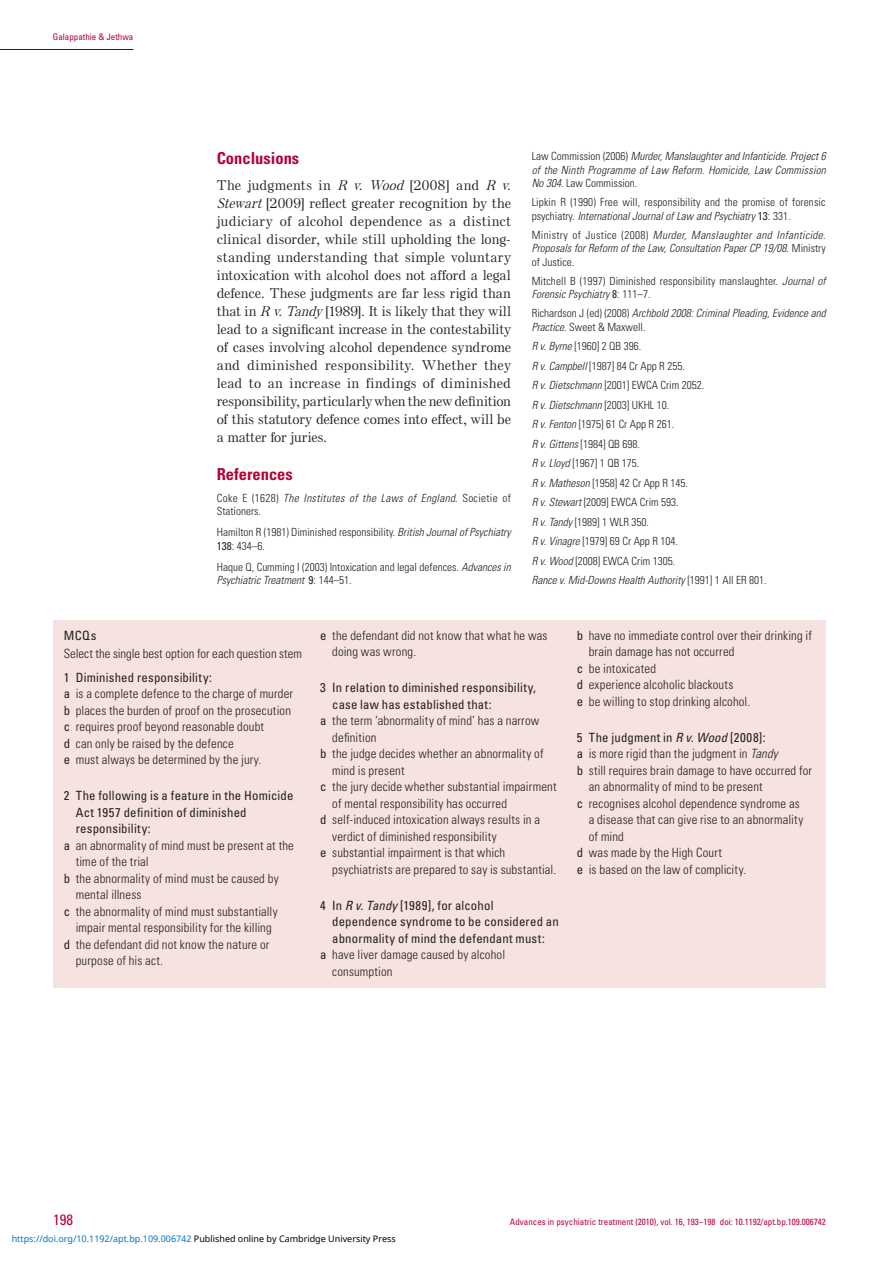
<style>
.page{position:relative;width:893px;height:1263px;background:#fff}
.page>*{position:absolute;margin:0;border:0;box-sizing:border-box;transform-origin:0 0}
.subhead_1{font:700 condensed 16.5px "Univers LT Std";color:#b30437}
.t1{font:condensed 15px "Univers LT Std";color:#b30437}
._1st_para{font:500 13.5px/18px "Else NPL Std";letter-spacing:.025em;color:#231f20}
.MCQ_options{font:300 condensed 12.75px/16.5px "Univers LT Std";letter-spacing:.015em;color:#231f20}
.MCQ_question{font:condensed 12.75px/16.5px "Univers LT Std";letter-spacing:.015em;color:#231f20}
.MCQ_explanation{font:300 condensed 12.75px "Univers LT Std";color:#231f20}
.MCQ_first_question{font:condensed 12.75px "Univers LT Std";letter-spacing:.015em;color:#231f20}
.MCQ_word{font:condensed 12.75px "Univers LT Std";color:#231f20}
.References_journal{font:300 condensed 11.25px/13.5px "Univers LT Std";letter-spacing:.01em;color:#231f20}
.References_law_repor{font:300 condensed 11.25px "Univers LT Std";color:#231f20}
.References_book_2_fu{font:italic 300 condensed 11.25px/13.5px "Univers LT Std";letter-spacing:.015em;color:#231f20;text-align:justify}
.References_book{font:italic 300 condensed 11.25px/13.5px "Univers LT Std";color:#231f20}
.References_law_repor-2{font:italic 300 condensed 11.25px "Univers LT Std";color:#231f20}
.References_book-2{font:300 condensed 11.25px/13.5px "Univers LT Std";color:#231f20}
.t2{font:condensed 9px "Univers LT Std";color:#b30437}
.t3{font:9px "Noto Sans";color:#0172cf}
.s1{font-style:italic}
.s2{font-weight:400}
.s3{font-style:normal}
.s4{color:#000}
</style>
<div class="page">
<hr style="left:0;top:49px;width:133px;height:1px;background:#231f20">
<div style="left:53px;top:620px;width:773px;height:367px;background:#f6e2df"></div>
<p class="t2" style="left:53px;top:31px;width:82px">Galappathie &amp; Jethwa</p>
<p class="subhead_1" style="left:217px;top:148px;width:84px">Conclusions</p>
<p class="_1st_para" style="left:217px;top:176px;width:300px">The judgments in <span class="s1">R v. Wood</span> [2008] and <span class="s1">R v.<br>Stewart</span>[2009] reflect greater recognition by the judiciary of alcohol dependence as a distinct clinical disorder, while still upholding the long&shy;standing understanding that simple voluntary intoxication with alcohol does not afford a legal defence. These judgments are far less rigid than that in <span class="s1">R v.Tandy</span>[1989]. It is likely that they will lead to a significant increase in the contestability of cases involving alcohol dependence syndrome and diminished responsibility. Whether they lead to an increase in findings of diminished responsibility, particularly when the new definition of this statutory defence comes into effect, will be a matter for juries.</p>
<p class="subhead_1" style="left:217px;top:464px;width:78px">References</p>
<p class="References_book-2" style="left:217px;top:491px;width:296px">Coke E (1628) <span class="s1">The Institutes of the Laws of England</span>. Societie of<br>Stationers.</p>
<p class="References_journal" style="left:217px;top:525px;width:296px">Hamilton R (1981) Diminished responsibility. <span class="s1">British Journal of Psychiatry<br></span><span class="s2">138</span>: 434–6.</p>
<p class="References_journal" style="left:217px;top:560px;width:295px">Haque Q, Cumming I (2003) Intoxication and legal defences. <span class="s1">Advances in<br>Psychiatric Treatment</span> <span class="s2">9</span>: 144–51.</p>
<p class="References_book_2_fu" style="left:532px;top:150px;width:296px"><span class="s3">Law Commission (2006)</span> Murder, Manslaughter and Infanticide. Project 6 of the Ninth Programme of Law Reform. Homicide, Law Commission No 304. <span class="s3">Law Commission.</span></p>
<p class="References_journal" style="left:532px;top:195px;width:295px">Lipkin R (1990) Free will, responsibility and the promise of forensic psychiatry. <span class="s1">International Journal of Law and Psychiatry</span> <span class="s2">13</span>: 331.</p>
<p class="References_book_2_fu" style="left:532px;top:228px;width:295px"><span class="s3">Ministry of Justice (2008)</span> Murder, Manslaughter and Infanticide.<br>Proposals for Reform of the Law, Consultation Paper CP 19/08<span class="s3">. Ministry of Justice.</span></p>
<p class="References_journal" style="left:532px;top:274px;width:295px">Mitchell B (1997) Diminished responsibility manslaughter. <span class="s1">Journal of<br>Forensic Psychiatry</span> <span class="s2">8</span>: 111–7.</p>
<p class="References_book" style="left:532px;top:307px;width:296px"><span class="s3">Richardson J (ed) (2008)</span> Archbold 2008: Criminal Pleading, Evidence and<br>Practice<span class="s3">. Sweet &amp; Maxwell.</span></p>
<p class="References_law_repor" style="left:532px;top:340px;width:111px"><span class="s1">R v. Byrne</span> [1960] 2 QB 396.</p>
<p class="References_law_repor" style="left:532px;top:359px;width:155px"><span class="s1">R v. Campbell</span> [1987] 84 Cr App R 255.</p>
<p class="References_law_repor" style="left:532px;top:379px;width:174px"><span class="s1">R v. Dietschmann</span> [2001] EWCA Crim 2052.</p>
<p class="References_law_repor-2" style="left:532px;top:398px;width:139px">R v. Dietschmann <span class="s3">[2003] UKHL 10.</span></p>
<p class="References_law_repor" style="left:532px;top:418px;width:144px"><span class="s1">R v. Fenton</span> [1975] 61 Cr App R 261.</p>
<p class="References_law_repor" style="left:532px;top:437px;width:110px"><span class="s1">R v. Gittens</span> [1984] QB 698.</p>
<p class="References_law_repor" style="left:532px;top:457px;width:109px"><span class="s1">R v. Lloyd</span> [1967] 1 QB 175.</p>
<p class="References_law_repor" style="left:532px;top:476px;width:158px"><span class="s1">R v. Matheson</span> [1958] 42 Cr App R 145.</p>
<p class="References_law_repor" style="left:532px;top:496px;width:148px"><span class="s1">R v. Stewart</span> [2009] EWCA Crim 593.</p>
<p class="References_law_repor" style="left:532px;top:515px;width:119px"><span class="s1">R v. Tandy</span> [1989] 1 WLR 350.</p>
<p class="References_law_repor" style="left:532px;top:535px;width:148px"><span class="s1">R v. Vinagre</span> [1979] 69 Cr App R 104.</p>
<p class="References_law_repor" style="left:532px;top:554px;width:145px"><span class="s1">R v. Wood</span> [2008] EWCA Crim 1305.</p>
<p class="References_law_repor-2" style="left:532px;top:574px;width:236px">Rance v. Mid-Downs Health Authority <span class="s3">[1991] 1 All ER 801.</span></p>
<p class="MCQ_word" style="left:64px;top:627px;width:34px">MCQs</p>
<p class="MCQ_explanation" style="left:64px;top:645px;width:240px">Select the single best option for each question stem</p>
<p class="MCQ_first_question" style="left:64px;top:669px;width:150px">1 Diminished responsibility:</p>
<p class="MCQ_options" style="left:64px;top:685px;width:231px"><span class="s2">a</span> is a complete defence to the charge of murder</p>
<p class="MCQ_options" style="left:64px;top:702px;width:229px"><span class="s2">b</span> places the burden of proof on the prosecution</p>
<p class="MCQ_options" style="left:64px;top:718px;width:202px"><span class="s2">c</span> requires proof beyond reasonable doubt</p>
<p class="MCQ_options" style="left:64px;top:735px;width:172px"><span class="s2">d</span> can only be raised by the defence</p>
<p class="MCQ_options" style="left:64px;top:751px;width:199px"><span class="s2">e</span> must always be determined by the jury.</p>
<p class="MCQ_question" style="left:76px;top:787px;width:219px;text-indent:-12px">2 The following is a feature in the Homicide<br>Act 1957 definition of diminished responsibility:</p>
<p class="MCQ_options" style="left:76px;top:837px;width:220px;text-indent:-12px"><span class="s2">a</span> an abnormality of mind must be present at the time of the trial</p>
<p class="MCQ_options" style="left:76px;top:870px;width:204px;text-indent:-12px"><span class="s2">b</span> the abnormality of mind must be caused by mental illness</p>
<p class="MCQ_options" style="left:64px;top:903px;width:215px;text-align:center"><span class="s2">c</span> the abnormality of mind must substantially impair mental responsibility for the killing</p>
<p class="MCQ_options" style="left:76px;top:936px;width:195px;text-indent:-12px"><span class="s2">d</span> the defendant did not know the nature or purpose of his act.</p>
<p class="MCQ_options" style="left:332px;top:627px;width:217px;text-indent:-12px"><span class="s2">e</span> the defendant did not know that what he was doing was wrong.</p>
<p class="MCQ_question" style="left:332px;top:679px;width:205px;text-indent:-12px">3 In relation to diminished responsibility, case law has established that:</p>
<p class="MCQ_options" style="left:332px;top:712px;width:209px;text-indent:-12px"><span class="s2">a</span> the term ‘abnormality of mind’ has a narrow definition</p>
<p class="MCQ_options" style="left:332px;top:745px;width:213px;text-indent:-12px"><span class="s2">b</span> the judge decides whether an abnormality of mind is present</p>
<p class="MCQ_options" style="left:332px;top:778px;width:226px;text-indent:-12px"><span class="s2">c</span> the jury decide whether substantial impairment of mental responsibility has occurred</p>
<p class="MCQ_options" style="left:332px;top:811px;width:209px;text-indent:-12px"><span class="s2">d</span> self-induced intoxication always results in a verdict of diminished responsibility</p>
<p class="MCQ_options" style="left:332px;top:844px;width:225px;text-indent:-12px"><span class="s2">e</span> substantial impairment is that which psychiatrists are prepared to say is substantial.</p>
<p class="MCQ_question" style="left:332px;top:897px;width:228px;text-indent:-12px">4 In <span class="s1">R v. Tandy</span> [1989], for alcohol dependence syndrome to be considered an abnormality of mind the defendant must:</p>
<p class="MCQ_options" style="left:332px;top:946px;width:174px;text-indent:-12px"><span class="s2">a</span> have liver damage caused by alcohol consumption</p>
<p class="MCQ_options" style="left:589px;top:627px;width:225px;text-indent:-12px"><span class="s2">b</span> have no immediate control over their drinking if brain damage has not occurred</p>
<p class="MCQ_options" style="left:577px;top:660px;width:81px"><span class="s2">c</span> be intoxicated</p>
<p class="MCQ_options" style="left:577px;top:676px;width:158px"><span class="s2">d</span> experience alcoholic blackouts</p>
<p class="MCQ_options" style="left:577px;top:693px;width:175px"><span class="s2">e</span> be willing to stop drinking alcohol.</p>
<p class="MCQ_question" style="left:577px;top:729px;width:190px">5 The judgment in <span class="s1">R v. Wood</span> [2008]:</p>
<p class="MCQ_options" style="left:577px;top:745px;width:202px"><span class="s2">a</span> is more rigid than the judgment in <span class="s1">Tandy</span></p>
<p class="MCQ_options" style="left:589px;top:762px;width:225px;text-indent:-12px"><span class="s2">b</span> still requires brain damage to have occurred for an abnormality of mind to be present</p>
<p class="MCQ_options" style="left:589px;top:795px;width:216px;text-indent:-12px"><span class="s2">c</span> recognises alcohol dependence syndrome as a disease that can give rise to an abnormality of mind</p>
<p class="MCQ_options" style="left:577px;top:844px;width:147px"><span class="s2">d</span> was made by the High Court</p>
<p class="MCQ_options" style="left:577px;top:861px;width:171px"><span class="s2">e</span> is based on the law of complicity.</p>
<p class="t1" style="left:53px;top:1210px;width:21px">198</p>
<p class="t2" style="left:510px;top:1216px;width:317px">Advances in psychiatric treatment (2010), vol. 16, 193–198 doi: 10.1192/apt.bp.109.006742</p>
<p class="t3" style="left:12px;top:1232px;width:386px">https://doi.org/10.1192/apt.bp.109.006742 <span class="s4">Published online by Cambridge University Press</span></p>
</div>
